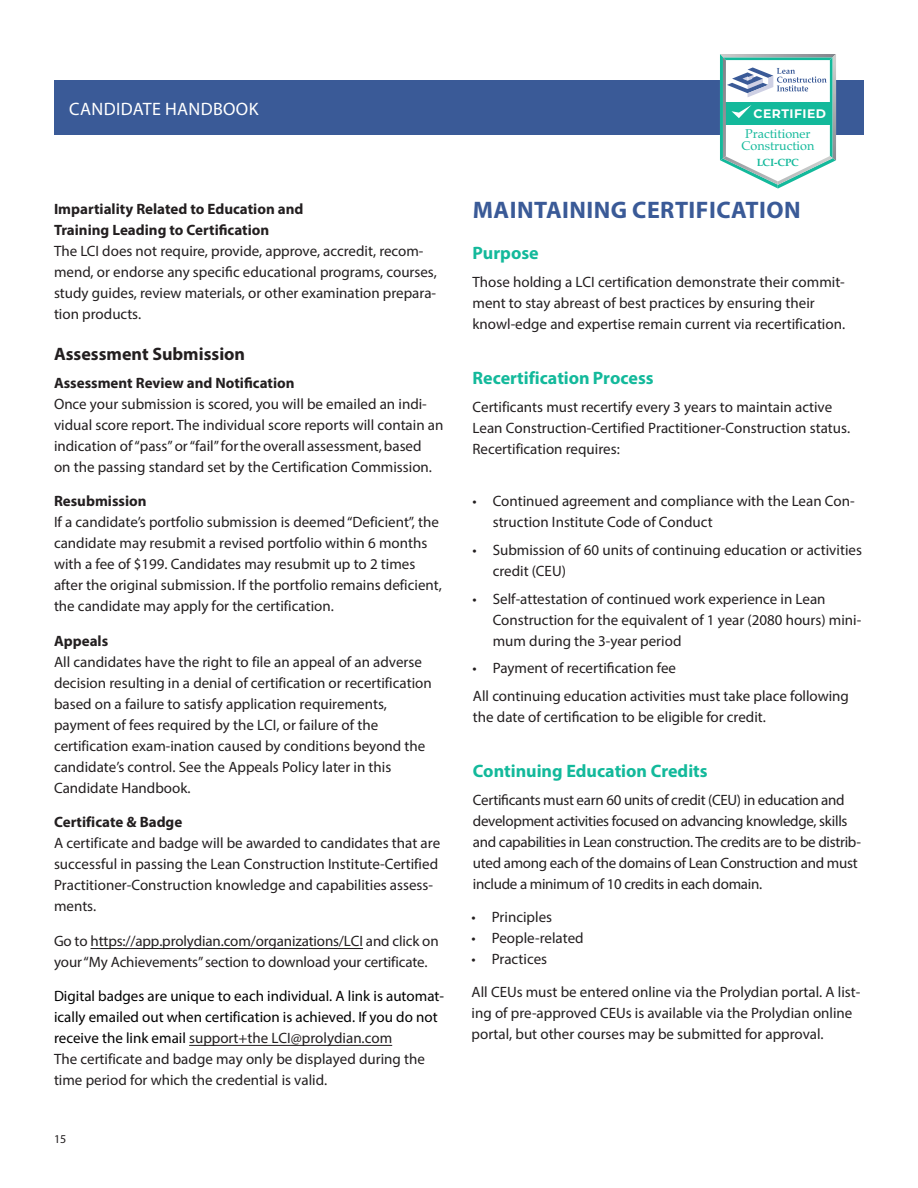
<style>
.page{position:relative;width:918px;height:1188px;background:#fff}
.page>*{position:absolute;margin:0;border:0;box-sizing:border-box;transform-origin:0 0}
.Body{font:700 24px "Myriad Pro";letter-spacing:.02em;color:#3a5a97}
.Body-2{font:700 18px "Myriad Pro";color:#13b99b}
.Subhead{font:700 18px "Myriad Pro";color:#13b99b}
.Body-3{font:700 18px "Myriad Pro";color:#231f20}
.t1{font:18px "Myriad Pro";letter-spacing:.02em;color:#fff}
.Body-4{font:15px/21px "Myriad Pro";color:#231f20}
.Body-5{font:15px/21px "Myriad Pro";letter-spacing:-.02em;color:#231f20}
.Body-6{font:15px/20.9px "Myriad Pro";color:#000}
.sub_subhead{font:700 15px/21px "Myriad Pro";color:#231f20}
.t2{font:12.6px/11.6px "Palatino";color:#13b99b}
.t3{font:700 12.3px "Montserrat";letter-spacing:.04em;color:#fff}
.t4{font:12px "Myriad Pro";color:#231f20}
.t5{font:700 10.5px "Palatino";letter-spacing:-.02em;color:#13b99b}
.s1{font-weight:700}
.s2{color:#231f20}
</style>
<div class="page">
<div style="left:54px;top:81px;width:810px;height:54px;background:#3a5a97"></div>
<svg style="left:720px;top:54px;width:116px;height:135px"></svg>
<hr style="left:91px;top:948px;width:272px;height:1px;background:#231f20">
<hr style="left:189px;top:1045px;width:203px;height:1px;background:#231f20">
<p class="t1" style="left:69px;top:98px;width:191px">CANDIDATE HANDBOOK</p>
<p class="sub_subhead" style="left:54px;top:198px;width:251px">Impartiality Related to Education and<br>Training Leading to Certification</p>
<p class="Body-4" style="left:54px;top:240px;width:384px">The LCI does not require, provide, approve, accredit, recom&shy;mend, or endorse any specific educational programs, courses, study guides, review materials, or other examination prepara-</p>
<p class="Body-4" style="left:54px;top:303px;width:89px">tion products.</p>
<p class="Body-3" style="left:54px;top:342px;width:193px">Assessment Submission</p>
<p class="Body-4" style="left:54px;top:372px;width:391px"><span class="s1">Assessment Review and Notification<br></span>Once your submission is scored, you will be emailed an indi&shy;vidual score report. The individual score reports will contain an indication of “pass” or “fail” for the overall assessment, based<br>on the passing standard set by the Certification Commission.</p>
<p class="Body-4" style="left:54px;top:490px;width:389px"><span class="s1">Resubmission<br></span>If a candidate’s portfolio submission is deemed “Deficient”, the candidate may resubmit a revised portfolio within 6 months with a fee of $199. Candidates may resubmit up to 2 times after the original submission. If the portfolio remains deficient, the candidate may apply for the certification.</p>
<p class="Body-4" style="left:54px;top:630px;width:379px"><span class="s1">Appeals<br></span>All candidates have the right to file an appeal of an adverse decision resulting in a denial of certification or recertification based on a failure to satisfy application requirements, payment of fees required by the LCI, or failure of the certification exam-ination caused by conditions beyond the candidate’s control. See the Appeals Policy later in this Candidate Handbook.</p>
<p class="Body-4" style="left:54px;top:811px;width:388px"><span class="s1">Certificate &amp; Badge<br></span>A certificate and badge will be awarded to candidates that are successful in passing the Lean Construction Institute-Certified Practitioner-Construction knowledge and capabilities assess&shy;ments.</p>
<p class="Body-4" style="left:54px;top:930px;width:386px">Go to https://app.prolydian.com/organizations/LCI and click on your “My Achievements” section to download your certificate.</p>
<p class="Body-6" style="left:54px;top:986px;width:392px">Digital badges are unique to each individual. A link is automat&shy;ically emailed out when certification is achieved. If you do not receive the link email <span class="s2">support+the LCI@prolydian.com<br>The certificate and badge may only be displayed during the time period for which the credential is valid.</span></p>
<p class="t4" style="left:54px;top:1132px;width:14px">15</p>
<p class="t3" style="left:754px;top:105px;width:74px">CERTIFIED</p>
<p class="t2" style="left:742px;top:128px;width:74px">Practitioner<br>Construction</p>
<p class="t5" style="left:757px;top:153px;width:43px">LCI-CPC</p>
<p class="Body" style="left:473px;top:194px;width:329px">MAINTAINING CERTIFICATION</p>
<p class="Body-2" style="left:472px;top:241px;width:68px">Purpose</p>
<p class="Body-4" style="left:472px;top:271px;width:374px">Those holding a LCI certification demonstrate their commit&shy;ment to stay abreast of best practices by ensuring their knowl-edge and expertise remain current via recertification.</p>
<p class="Body-2" style="left:472px;top:366px;width:183px">Recertification Process</p>
<p class="Body-4" style="left:472px;top:396px;width:379px">Certificants must recertify every 3 years to maintain active<br>Lean Construction-Certified Practitioner-Construction status.<br>Recertification requires:</p>
<p class="Body-4" style="left:493px;top:490px;width:363px;text-indent:-20px">• Continued agreement and compliance with the Lean Con&shy;struction Institute Code of Conduct</p>
<p class="Body-4" style="left:493px;top:539px;width:371px;text-indent:-20px">• Submission of 60 units of continuing education or activities credit (CEU)</p>
<p class="Body-4" style="left:493px;top:588px;width:370px;text-indent:-20px">• Self-attestation of continued work experience in Lean<br>Construction for the equivalent of 1 year (2080 hours) mini&shy;mum during the 3-year period</p>
<p class="Body-4" style="left:472px;top:657px;width:205px">• Payment of recertification fee</p>
<p class="Body-4" style="left:473px;top:685px;width:378px">All continuing education activities must take place following the date of certification to be eligible for credit.</p>
<p class="Subhead" style="left:473px;top:759px;width:236px">Continuing Education Credits</p>
<p class="Body-5" style="left:473px;top:789px;width:390px">Certificants must earn 60 units of credit (CEU) in education and development activities focused on advancing knowledge, skills and capabilities in Lean construction. The credits are to be distrib&shy;uted among each of the domains of Lean Construction and must include a minimum of 10 credits in each domain.</p>
<p class="Body-4" style="left:472px;top:906px;width:82px">• Principles</p>
<p class="Body-4" style="left:472px;top:927px;width:114px">• People-related</p>
<p class="Body-4" style="left:472px;top:948px;width:77px">• Practices</p>
<p class="Body-4" style="left:472px;top:981px;width:390px">All CEUs must be entered online via the Prolydian portal. A list&shy;ing of pre-approved CEUs is available via the Prolydian online portal, but other courses may be submitted for approval.</p>
</div>
